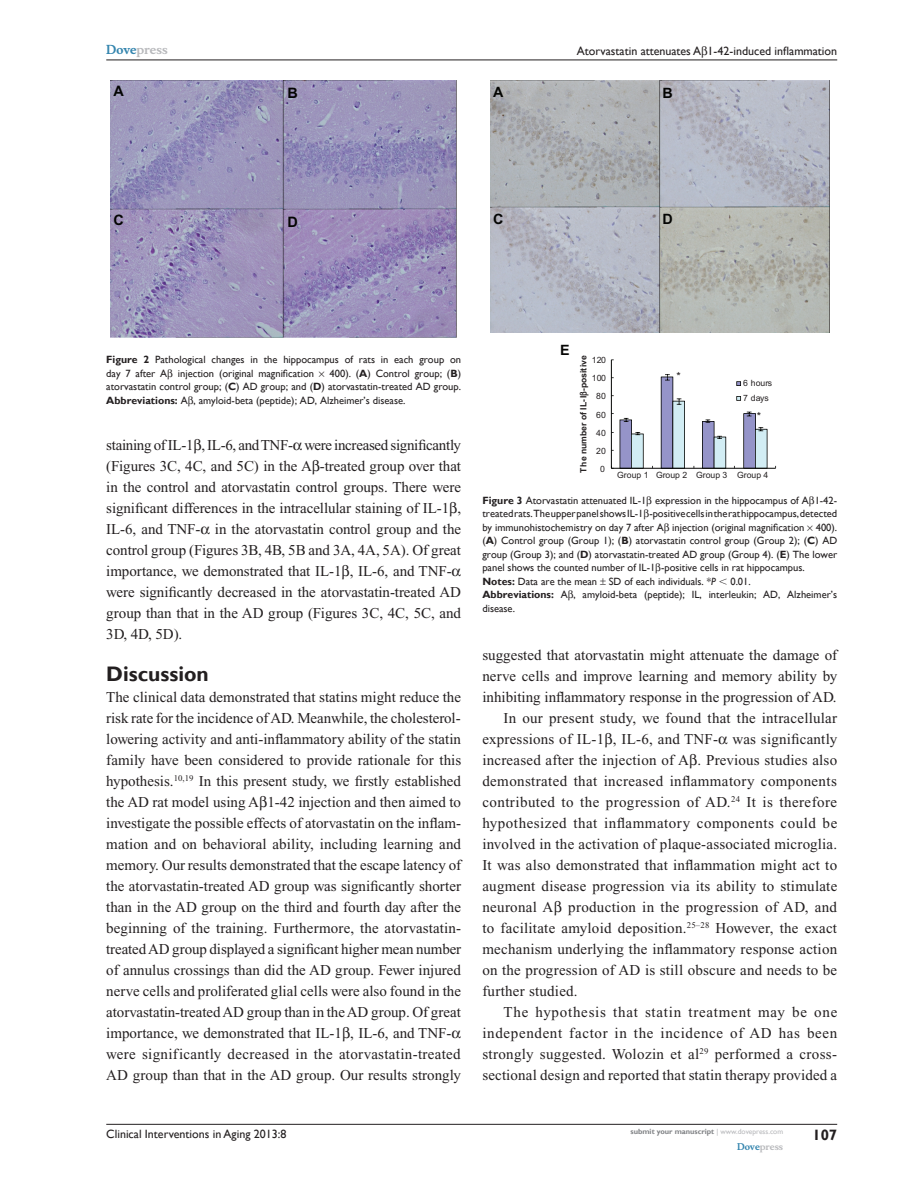
<style>
.page{position:relative;width:918px;height:1188px;background:#fff}
.page>*{position:absolute;margin:0;border:0;box-sizing:border-box;transform-origin:0 0}
.t1{font:700 21px "Gill Sans";color:#231f20}
.TxF{font:15px/21px "Times New Roman";color:#231f20}
.Tx{font:15px/21px "Times New Roman";letter-spacing:.015em;color:#231f20;text-align:justify}
.t2{font:700 15px "Gill Sans";color:#231f20}
.t3{font:700 14.4px "Arial";color:#040503}
.t4{font:700 14.25px "Arial";color:#040503}
.t5{font:700 14.25px "Arial";color:#050504}
.t6{font:12px "Gill Sans";color:#231f20}
.t7{font:700 12px "Musee";color:#b8b9bc}
.t8{font:10.95px "Arial";color:#231f20}
.FC{font:10.5px/13.5px "Gill Sans";color:#231f20}
.t9{font:700 9px "Musee";color:#b8b9bc}
.t10{font:8.7px/14.9px "Arial";color:#231f20}
.t11{font:700 8.7px "Arial";letter-spacing:.02em;color:#231f20}
.t12{font:700 7.5px "Gill Sans";color:#808285}
.s1{color:#3485ae}
.s2{font-weight:700}
.s3{font-style:italic}
.s4{font-family:"Mathematical Pi One"}
.s5{font-weight:400;color:#b8b9bc}
</style>
<div class="page">
<img style="left:111px;top:81px;width:345px;height:257px">
<img style="left:491px;top:81px;width:338px;height:252px">
<svg style="left:620px;top:418px;width:24px;height:50px"></svg>
<svg style="left:661px;top:374px;width:24px;height:94px;background:#a8b0c9"></svg>
<svg style="left:702px;top:420px;width:24px;height:48px"></svg>
<svg style="left:743px;top:412px;width:24px;height:56px"></svg>
<hr style="left:611px;top:360px;width:1px;height:108px;background:#040503">
<hr style="left:611px;top:468px;width:165px;height:1px;background:#040503">
<svg style="left:736px;top:381px;width:5px;height:5px"></svg>
<svg style="left:736px;top:396px;width:5px;height:5px"></svg>
<hr style="left:106px;top:1124px;width:731px;height:1px;background:#231f20">
<hr style="left:106px;top:60px;width:731px;height:1px;background:#231f20">
<p class="t7" style="left:106px;top:43px;width:63px"><span class="s1">Dove</span>press</p>
<p class="t6" style="left:577px;top:44px;width:262px">Atorvastatin attenuates A 1-42-induced inflammation</p>
<p class="t3" style="left:113px;top:82px;width:12px">A</p>
<p class="t3" style="left:287px;top:84px;width:12px">B</p>
<p class="t4" style="left:493px;top:84px;width:12px">A</p>
<p class="t4" style="left:663px;top:84px;width:12px">B</p>
<p class="t3" style="left:113px;top:211px;width:12px">C</p>
<p class="t3" style="left:287px;top:214px;width:12px">D</p>
<p class="t4" style="left:493px;top:211px;width:12px">C</p>
<p class="t4" style="left:663px;top:211px;width:12px">D</p>
<p class="FC" style="left:106px;top:353px;width:356px"><span class="s2">Figure 2</span> Pathological changes in the hippocampus of rats in each group on day 7 after A injection (original magnification</p>
<p class="FC" style="left:106px;top:367px;width:356px;text-align:justify;text-indent:223px">400). (<span class="s2">A</span>) Control group; (<span class="s2">B</span>) atorvastatin control group; (<span class="s2">C</span>) AD group; and (<span class="s2">D</span>) atorvastatin-treated AD group.<br><span class="s2">Abbreviations:</span> A , amyloid-beta (peptide); AD, Alzheimer’s disease.</p>
<p class="TxF" style="left:106px;top:434px;width:356px">staining of IL-1 , IL-6, and TNF- were increased significantly (Figures 3C, 4C, and 5C) in the A -treated group over that in the control and atorvastatin control groups. There were significant differences in the intracellular staining of IL-1 , IL-6, and TNF- in the atorvastatin control group and the control group (Figures 3B, 4B, 5B and 3A, 4A, 5A). Of great importance, we demonstrated that IL-1 , IL-6, and TNF&shy;were significantly decreased in the atorvastatin-treated AD group than that in the AD group (Figures 3C, 4C, 5C, and 3D, 4D, 5D).</p>
<h1 class="t1" style="left:106px;top:661px;width:104px">Discussion</h1>
<p class="TxF" style="left:106px;top:686px;width:357px">The clinical data demonstrated that statins might reduce the risk rate for the incidence of AD. Meanwhile, the cholesterol&shy;lowering activity and anti-inflammatory ability of the statin family have been considered to provide rationale for this hypothesis.<sup>10,19</sup> In this present study, we firstly established the AD rat model using A 1-42 injection and then aimed to investigate the possible effects of atorvastatin on the inflam&shy;mation and on behavioral ability, including learning and memory. Our results demonstrated that the escape latency of the atorvastatin-treated AD group was significantly shorter than in the AD group on the third and fourth day after the beginning of the training. Furthermore, the atorvastatin&shy;treated AD group displayed a significant higher mean number of annulus crossings than did the AD group. Fewer injured nerve cells and proliferated glial cells were also found in the atorvastatin-treated AD group than in the AD group. Of great importance, we demonstrated that IL-1 , IL-6, and TNF&shy;were significantly decreased in the atorvastatin-treated AD group than that in the AD group. Our results strongly</p>
<p class="t5" style="left:560px;top:342px;width:11px">E</p>
<p class="t11" style="left:578px;top:473px;width:119px;rotate:-90deg">The number of IL-I -positive</p>
<p class="t10" style="left:592px;top:353px;width:16px">120</p>
<p class="t10" style="left:592px;top:371px;width:16px">100</p>
<p class="t10" style="left:596px;top:389px;width:12px">80</p>
<p class="t10" style="left:596px;top:407px;width:12px">60</p>
<p class="t10" style="left:596px;top:425px;width:12px">40</p>
<p class="t10" style="left:596px;top:444px;width:12px">20</p>
<p class="t10" style="left:600px;top:462px;width:6px">0</p>
<p class="t8" style="left:676px;top:370px;width:6px">*</p>
<p class="t10" style="left:743px;top:376px;width:30px">6 hours<br>7 days</p>
<p class="t8" style="left:757px;top:410px;width:6px">*</p>
<p class="t10" style="left:617px;top:468px;width:153px">Group 1 Group 2 Group 3 Group 4</p>
<p class="FC" style="left:482px;top:494px;width:356px;text-align:justify"><span class="s2">Figure 3</span> Atorvastatin attenuated IL-1 expression in the hippocampus of A 1-42- treated rats. The upper panel shows IL-1 -positive cells in the rat hippocampus, detected by immunohistochemistry on day 7 after A injection (original magnification 400). (<span class="s2">A</span>) Control group (Group 1); (<span class="s2">B</span>) atorvastatin control group (Group 2); (<span class="s2">C</span>) AD group (Group 3); and (<span class="s2">D</span>) atorvastatin-treated AD group (Group 4). (<span class="s2">E</span>) The lower panel shows the counted number of IL-1 -positive cells in rat hippocampus.</p>
<p class="FC" style="left:482px;top:575px;width:270px"><span class="s2">Notes:</span> Data are the mean SD of each individuals. *<span class="s3">P</span> <span class="s4">,</span> 0.01.</p>
<p class="FC" style="left:482px;top:588px;width:356px"><span class="s2">Abbreviations:</span> A , amyloid-beta (peptide); IL, interleukin; AD, Alzheimer’s disease.</p>
<p class="TxF" style="left:482px;top:644px;width:356px;text-align:justify">suggested that atorvastatin might attenuate the damage of nerve cells and improve learning and memory ability by inhibiting inflammatory response in the progression of AD.</p>
<p class="Tx" style="left:482px;top:707px;width:356px;text-indent:21px">In our present study, we found that the intracellular expressions of IL-1 , IL-6, and TNF- was significantly increased after the injection of A . Previous studies also demonstrated that increased inflammatory components contributed to the progression of AD.<sup>24</sup> It is therefore hypothesized that inflammatory components could be involved in the activation of plaque-associated microglia.<br>It was also demonstrated that inflammation might act to augment disease progression via its ability to stimulate neuronal A production in the progression of AD, and to facilitate amyloid deposition.<sup>25–28</sup> However, the exact mechanism underlying the inflammatory response action on the progression of AD is still obscure and needs to be further studied.</p>
<p class="Tx" style="left:482px;top:1001px;width:356px;text-indent:21px">The hypothesis that statin treatment may be one independent factor in the incidence of AD has been strongly suggested. Wolozin et al<sup>29</sup> performed a cross&shy;sectional design and reported that statin therapy provided a</p>
<p class="t6" style="left:106px;top:1127px;width:182px">Clinical Interventions in Aging 2013:8</p>
<p class="t12" style="left:631px;top:1127px;width:154px">submit your manuscript <span class="s5">| www.dovepress.com</span></p>
<p class="t9" style="left:737px;top:1141px;width:48px"><span class="s1">Dove</span>press</p>
<p class="t2" style="left:812px;top:1126px;width:26px">107</p>
</div>
